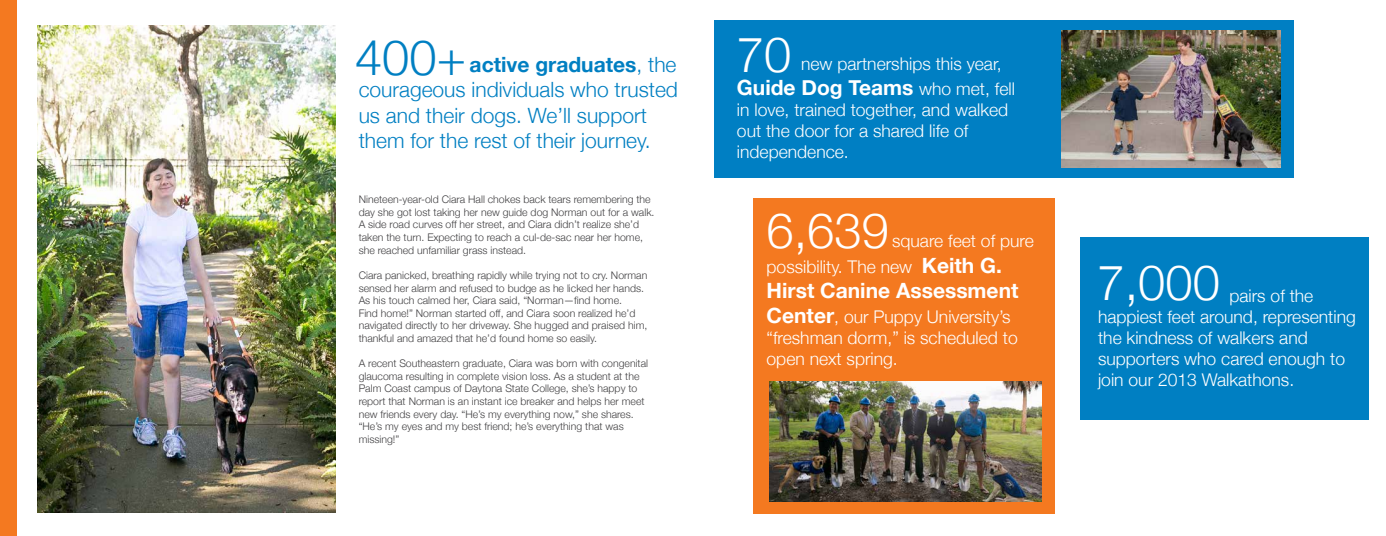
<style>
.page{position:relative;width:1386px;height:536px;background:#fff}
.page>*{position:absolute;margin:0;border:0;box-sizing:border-box;transform-origin:0 0}
.t1{font:300 49px "Helvetica Neue";color:#fff}
.t2{font:300 49px "Helvetica Neue";color:#007fc2}
.t3{font:300 21px/25.2px "Helvetica Neue";color:#007fc2}
.t4{font:700 21px "Helvetica Neue";color:#fff}
.t5{font:700 21px "Helvetica Neue";color:#007fc2}
.t6{font:300 17.5px/21px "Helvetica Neue";color:#fff}
.t7{font:300 10.5px/12.6px "Helvetica Neue";color:#414042}
.s1{font-weight:300}
.s2{font-weight:300;font-size:17.5px}
.s3{font-weight:700;font-size:21px}
</style>
<div class="page">
<div style="left:714px;top:21px;width:579px;height:157px;background:#007fc3"></div>
<img style="left:37px;top:25px;width:299px;height:487px">
<div style="left:0;top:0;width:16px;height:536px;background:#f47920"></div>
<div style="left:753px;top:198px;width:302px;height:315px;background:#f47920"></div>
<img style="left:1061px;top:31px;width:219px;height:137px">
<div style="left:1080px;top:237px;width:288px;height:182px;background:#007fc2"></div>
<img style="left:769px;top:381px;width:272px;height:120px">
<h1 class="t2" style="left:355px;top:18px;width:113px">400+</h1>
<h2 class="t5" style="left:470px;top:48px;width:208px">active graduates<span class="s1">, the</span></h2>
<h2 class="t3" style="left:359px;top:76px;width:321px">courageous individuals who trusted us and their dogs. We’ll support them for the rest of their journey.</h2>
<p class="t7" style="left:359px;top:192px;width:297px">Nineteen-year-old Ciara Hall chokes back tears remembering the day she got lost taking her new guide dog Norman out for a walk.<br>A side road curves off her street, and Ciara didn’t realize she’d taken the turn. Expecting to reach a cul-de-sac near her home, she reached unfamiliar grass instead.</p>
<p class="t7" style="left:359px;top:268px;width:290px">Ciara panicked, breathing rapidly while trying not to cry. Norman sensed her alarm and refused to budge as he licked her hands.<br>As his touch calmed her, Ciara said, “Norman—find home.<br>Find home!” Norman started off, and Ciara soon realized he’d navigated directly to her driveway. She hugged and praised him, thankful and amazed that he’d found home so easily.</p>
<p class="t7" style="left:359px;top:356px;width:291px">A recent Southeastern graduate, Ciara was born with congenital glaucoma resulting in complete vision loss. As a student at the Palm Coast campus of Daytona State College, she’s happy to report that Norman is an instant ice breaker and helps her meet new friends every day. “He’s my everything now,” she shares. “He’s my eyes and my best friend; he’s everything that was missing!”</p>
<h1 class="t1" style="left:737px;top:15px;width:56px">70</h1>
<h3 class="t6" style="left:801px;top:52px;width:202px">new partnerships this year,</h3>
<h2 class="t4" style="left:737px;top:71px;width:279px">Guide Dog Teams <span class="s2">who met, fell</span></h2>
<h3 class="t6" style="left:737px;top:99px;width:273px">in love, trained together, and walked out the door for a shared life of independence.</h3>
<h1 class="t1" style="left:766px;top:191px;width:124px">6,639</h1>
<h3 class="t6" style="left:767px;top:227px;width:269px;line-height:25.2px;text-indent:126px">square feet of pure possibility. The new <span class="s3">Keith G.</span></h3>
<h2 class="t4" style="left:767px;top:274px;width:253px">Hirst Canine Assessment</h2>
<h3 class="t6" style="left:767px;top:305px;width:253px"><span class="s3">Center</span>, our Puppy University’s “freshman dorm,” is scheduled to open next spring.</h3>
<h1 class="t1" style="left:1097px;top:243px;width:124px">7,000</h1>
<h3 class="t6" style="left:1098px;top:284px;width:259px;text-indent:131px">pairs of the happiest feet around, representing the kindness of walkers and supporters who cared enough to join our 2013 Walkathons.</h3>
</div>
